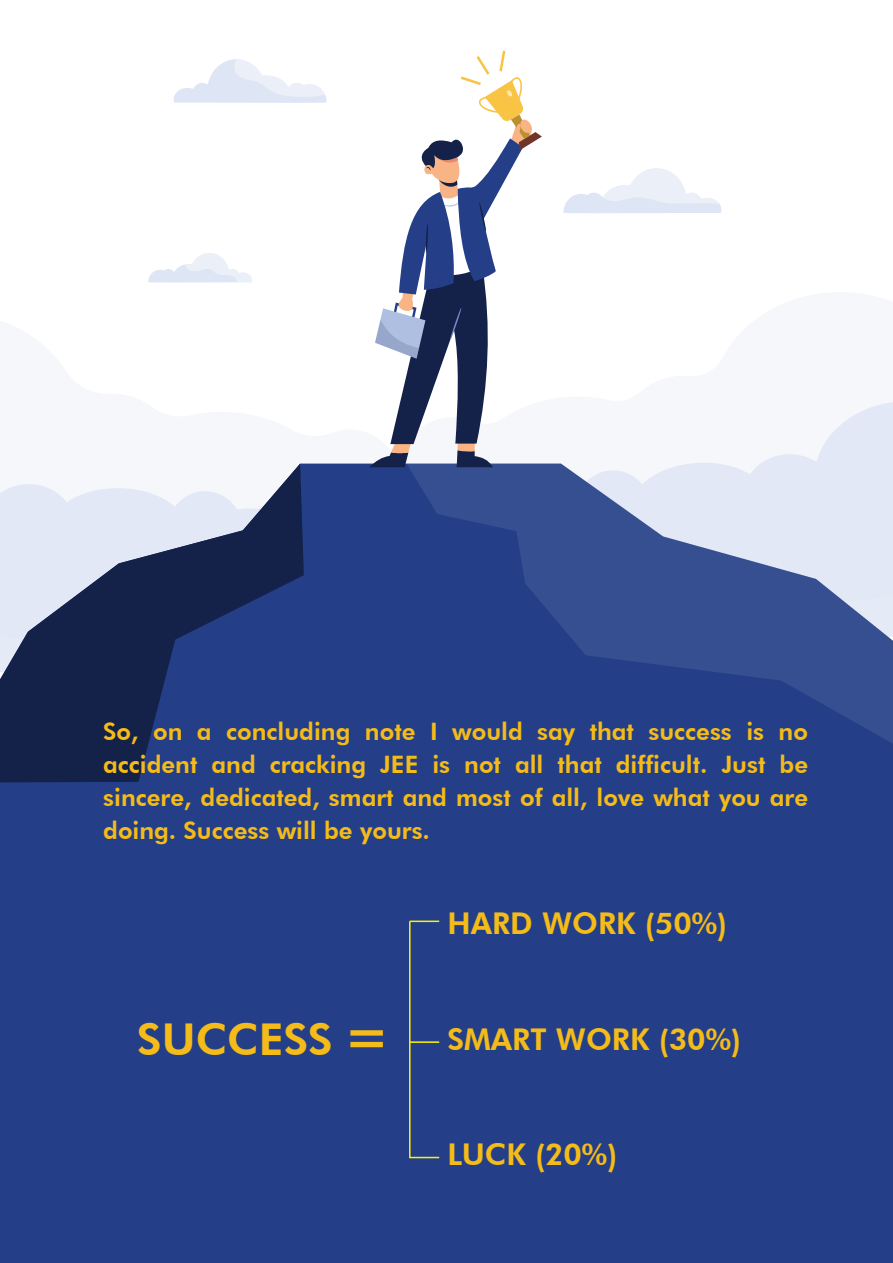
<style>
.page{position:relative;width:893px;height:1263px;background:#243f87}
.page>*{position:absolute;margin:0;border:0;box-sizing:border-box;transform-origin:0 0}
.t1{font:800 55.35px "Futura BT";color:#f4bb19}
.t2{font:800 43.8px "Futura BT";color:#f4bb19}
.t3{font:800 30px "Futura BT";color:#f4bb19}
.t4{font:800 24px/33px "Futura BT";color:#f4bb19;text-align:justify}
</style>
<div class="page">
<div style="left:0;top:0;width:893px;height:730px;background:#fff"></div>
<svg style="left:542px;top:402px;width:351px;height:62px;fill:#f5f7fb"></svg>
<svg style="left:563px;top:168px;width:158px;height:45px"></svg>
<svg style="left:148px;top:253px;width:104px;height:30px"></svg>
<svg style="left:174px;top:59px;width:153px;height:44px"></svg>
<hr style="left:409px;top:921px;width:2px;height:237px;background:#fff200">
<hr style="left:410px;top:920px;width:29px;height:2px;background:#fff200">
<hr style="left:410px;top:1041px;width:29px;height:2px;background:#fff200">
<svg style="left:411px;top:1157px;width:28px;height:1px"></svg>
<div style="left:304px;top:464px;width:102px;height:266px;background:#243f87"></div>
<svg style="left:406px;top:464px;width:487px;height:279px;background:#546aa2"></svg>
<svg style="left:0;top:464px;width:304px;height:318px"></svg>
<svg style="left:369px;top:51px;width:173px;height:416px"></svg>
<p class="t4" style="left:103px;top:714px;width:706px">So, on a concluding note I would say that success is no accident and cracking JEE is not all that difficult. Just be sincere, dedicated, smart and most of all, love what you are doing. Success will be yours.</p>
<h2 class="t2" style="left:137px;top:1013px;width:197px">SUCCESS</h2>
<h1 class="t1" style="left:344px;top:1002px;width:48px">=</h1>
<p class="t3" style="left:447px;top:905px;width:281px">HARD WORK (50%)</p>
<p class="t3" style="left:447px;top:1021px;width:295px">SMART WORK (30%)</p>
<p class="t3" style="left:447px;top:1136px;width:171px">LUCK (20%)</p>
</div>
